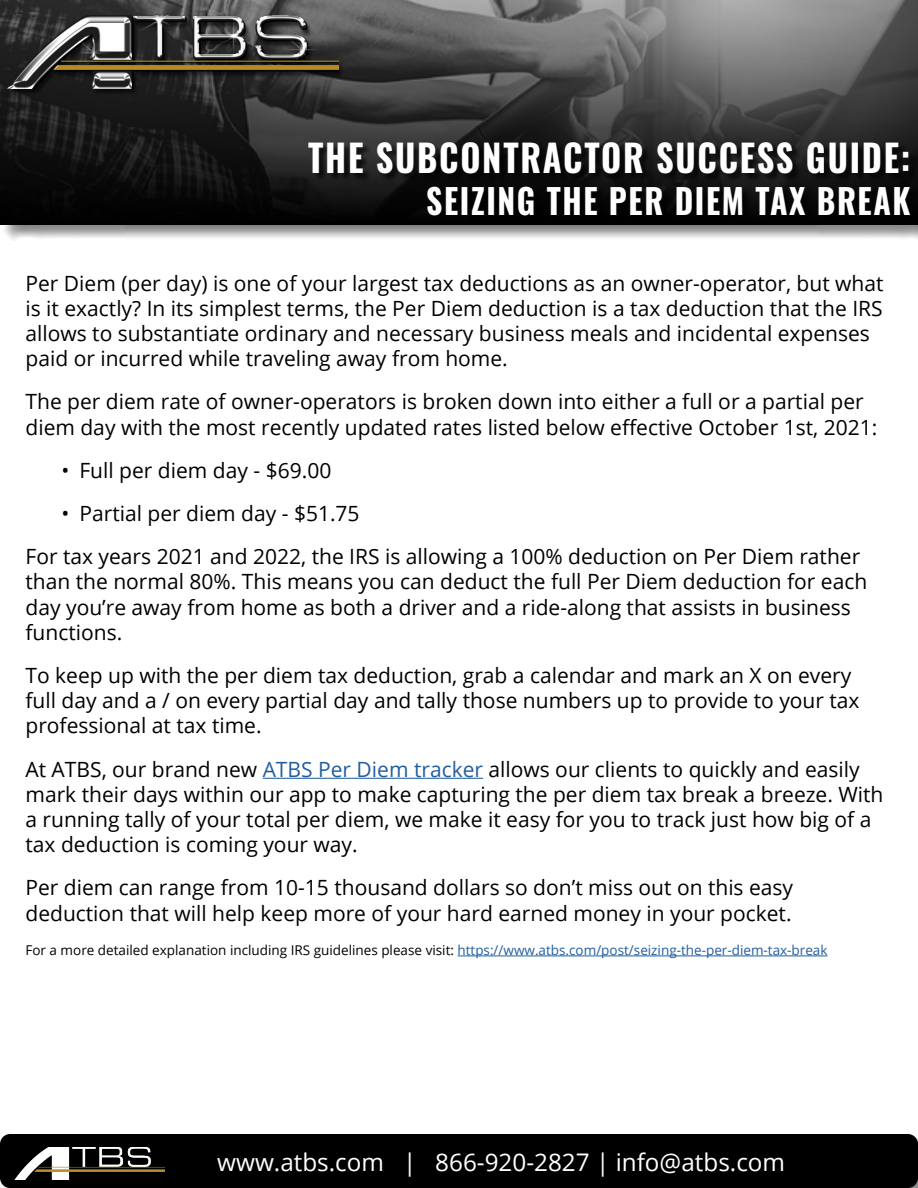
<style>
.page{position:relative;width:918px;height:1188px;background:#fff}
.page>*{position:absolute;margin:0;border:0;box-sizing:border-box;transform-origin:0 0}
.t1{font:700 37.5px "Oswald";letter-spacing:.05em;color:#fff;scale:.92 1}
.t2{font:700 34.5px "Oswald";letter-spacing:.05em;color:#fff;scale:.92 1}
.t3{font:24.3px "Open Sans";color:#fff}
.t4{font:21px/25.2px "Open Sans";color:#000}
.t5{font:13.5px "Open Sans";color:#000}
.s1{color:#215e9e}
</style>
<div class="page">
<div style="left:0;top:1134px;width:918px;height:54px;background:#000;border-radius:10px"></div>
<img style="left:15px;top:1148px;width:149px;height:31px">
<hr style="left:263px;top:778px;width:220px;height:1px;background:#215e9e">
<hr style="left:458px;top:956px;width:370px;height:1px;background:#215e9e">
<div style="left:2px;top:0;width:916px;height:241px;background:#000;opacity:.5"></div>
<img style="left:0;top:0;width:918px;height:222px">
<div style="left:7px;top:17px;width:336px;height:78px;background:#000;opacity:.6"></div>
<img style="left:8px;top:16px;width:330px;height:73px">
<div style="left:308px;top:142px;width:610px;height:82px;background:#000;opacity:.75"></div>
<h1 class="t1" style="left:308px;top:138px;width:656px">THE SUBCONTRACTOR SUCCESS GUIDE:</h1>
<h2 class="t2" style="left:426px;top:182px;width:528px">SEIZING THE PER DIEM TAX BREAK</h2>
<p class="t4" style="left:26px;top:270px;width:860px">Per Diem (per day) is one of your largest tax deductions as an owner-operator, but what is it exactly? In its simplest terms, the Per Diem deduction is a tax deduction that the IRS allows to substantiate ordinary and necessary business meals and incidental expenses paid or incurred while traveling away from home.</p>
<p class="t4" style="left:26px;top:389px;width:853px">The per diem rate of owner-operators is broken down into either a full or a partial per diem day with the most recently updated rates listed below effective October 1st, 2021:</p>
<p class="t4" style="left:61px;top:457px;width:271px">• Full per diem day - $69.00</p>
<p class="t4" style="left:26px;top:491px;width:836px;line-height:43.2px;text-indent:36px">• Partial per diem day - $51.75<br>For tax years 2021 and 2022, the IRS is allowing a 100% deduction on Per Diem rather</p>
<p class="t4" style="left:26px;top:569px;width:843px">than the normal 80%. This means you can deduct the full Per Diem deduction for each day you’re away from home as both a driver and a ride-along that assists in business functions.</p>
<p class="t4" style="left:26px;top:662px;width:836px">To keep up with the per diem tax deduction, grab a calendar and mark an X on every full day and a / on every partial day and tally those numbers up to provide to your tax professional at tax time.</p>
<p class="t4" style="left:26px;top:756px;width:860px">At ATBS, our brand new <span class="s1">ATBS Per Diem tracker</span> allows our clients to quickly and easily mark their days within our app to make capturing the per diem tax break a breeze. With a running tally of your total per diem, we make it easy for you to track just how big of a tax deduction is coming your way.</p>
<p class="t4" style="left:26px;top:875px;width:769px">Per diem can range from 10-15 thousand dollars so don’t miss out on this easy deduction that will help keep more of your hard earned money in your pocket.</p>
<p class="t5" style="left:26px;top:941px;width:804px">For a more detailed explanation including IRS guidelines please visit: <span class="s1">https://www.atbs.com/post/seizing-the-per-diem-tax-break</span></p>
<p class="t3" style="left:217px;top:1146px;width:569px">www.atbs.com | 866-920-2827 | info@atbs.com</p>
</div>
